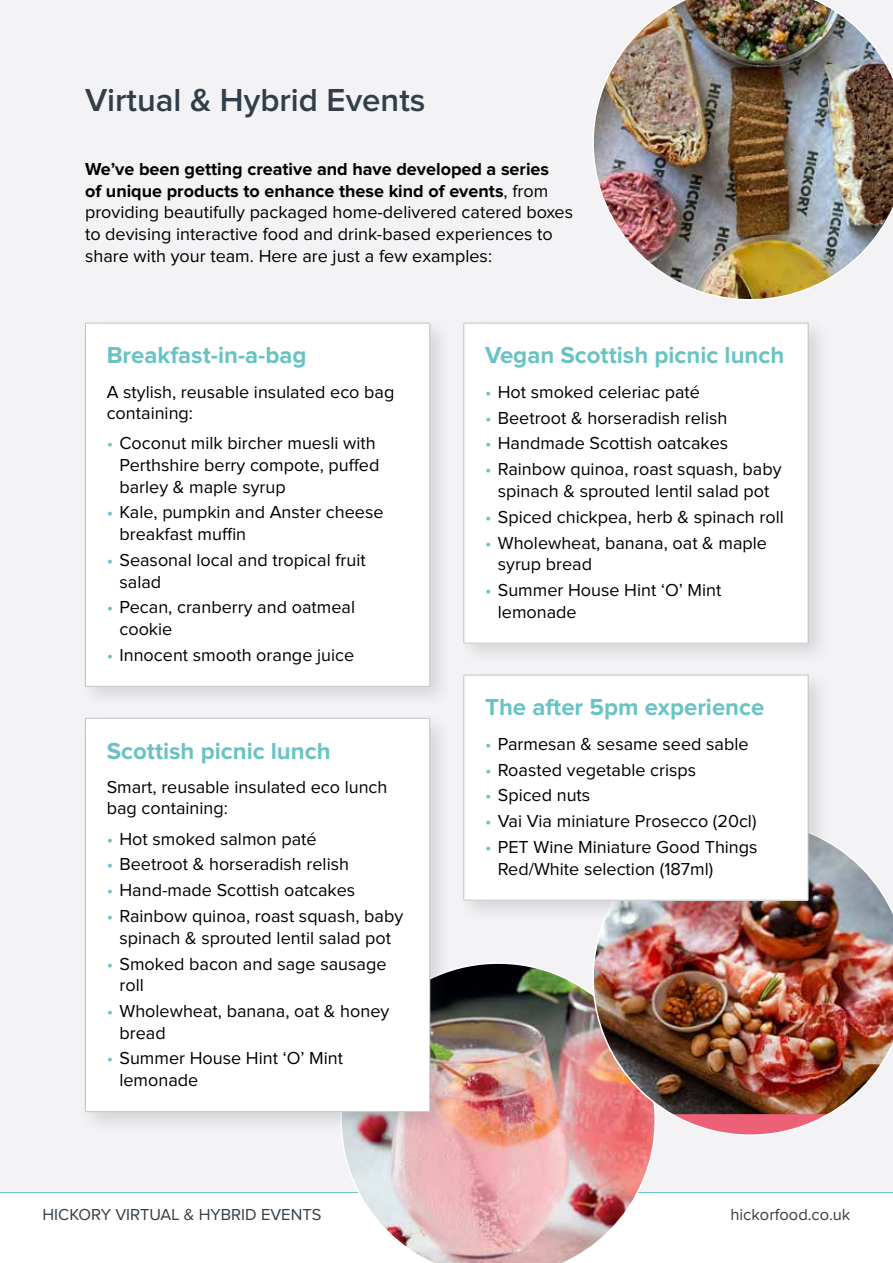
<style>
.page{position:relative;width:893px;height:1263px;background:#fff}
.page>*{position:absolute;margin:0;border:0;box-sizing:border-box;transform-origin:0 0}
.t1{font:600 33px "Proxima Nova";color:#323e48}
.t2{font:700 24px "Proxima Nova";color:#69c3c4}
.t3{font:18px/21.6px "Proxima Nova";color:#000}
.t4{font:16.5px "Proxima Nova";color:#323e48}
.s1{font-weight:700}
.s2{color:#69c3c4}
</style>
<div class="page">
<hr style="left:0;top:1192px;width:893px;height:1px;background:#69c3c4">
<div style="left:0;top:0;width:893px;height:1192px;background:#f3f2f4"></div>
<img style="left:593px;top:0;width:300px;height:300px">
<img style="left:342px;top:1134px;width:313px;height:129px">
<img style="left:592px;top:843px;width:301px;height:293px">
<div style="left:80px;top:317px;width:751px;height:817px;background:#323e48;opacity:.15"></div>
<div style="left:85px;top:323px;width:345px;height:363px;background:#fff"></div>
<hr style="left:85px;top:323px;width:345px;height:1px;background:#c1c1c6">
<hr style="left:85px;top:323px;width:1px;height:363px;background:#c1c1c6">
<hr style="left:429px;top:323px;width:1px;height:363px;background:#c1c1c6">
<hr style="left:85px;top:686px;width:345px;height:1px;background:#c1c1c6">
<div style="left:85px;top:718px;width:345px;height:393px;background:#fff"></div>
<hr style="left:85px;top:718px;width:345px;height:1px;background:#c1c1c6">
<hr style="left:85px;top:718px;width:1px;height:393px;background:#c1c1c6">
<hr style="left:429px;top:718px;width:1px;height:393px;background:#c1c1c6">
<hr style="left:85px;top:1111px;width:345px;height:1px;background:#c1c1c6">
<div style="left:464px;top:323px;width:344px;height:320px;background:#fff"></div>
<hr style="left:464px;top:323px;width:344px;height:1px;background:#c1c1c6">
<hr style="left:464px;top:323px;width:1px;height:320px;background:#c1c1c6">
<hr style="left:808px;top:323px;width:1px;height:320px;background:#c1c1c6">
<hr style="left:464px;top:643px;width:344px;height:1px;background:#c1c1c6">
<div style="left:464px;top:675px;width:344px;height:225px;background:#fff"></div>
<hr style="left:464px;top:675px;width:344px;height:1px;background:#c1c1c6">
<hr style="left:464px;top:675px;width:1px;height:225px;background:#c1c1c6">
<hr style="left:808px;top:675px;width:1px;height:225px;background:#c1c1c6">
<hr style="left:464px;top:900px;width:344px;height:1px;background:#c1c1c6">
<h1 class="t1" style="left:85px;top:85px;width:342px">Virtual &amp; Hybrid Events</h1>
<p class="t3" style="left:85px;top:159px;width:490px"><span class="s1">We’ve been getting creative and have developed a series<br>of unique products to enhance these kind of events</span>, from providing beautifully packaged home-delivered catered boxes to devising interactive food and drink-based experiences to share with your team. Here are just a few examples:</p>
<h2 class="t2" style="left:107px;top:344px;width:201px">Breakfast-in-a-bag</h2>
<p class="t3" style="left:107px;top:382px;width:289px">A stylish, reusable insulated eco bag containing:</p>
<p class="t3" style="left:119px;top:433px;width:261px;text-indent:-13px"><span class="s2">•</span> Coconut milk bircher muesli with<br>Perthshire berry compote, puffed barley &amp; maple syrup</p>
<p class="t3" style="left:119px;top:502px;width:266px;text-indent:-13px"><span class="s2">•</span> Kale, pumpkin and Anster cheese breakfast muffin</p>
<p class="t3" style="left:119px;top:550px;width:248px;text-indent:-13px"><span class="s2">•</span> Seasonal local and tropical fruit salad</p>
<p class="t3" style="left:119px;top:597px;width:237px;text-indent:-13px"><span class="s2">•</span> Pecan, cranberry and oatmeal cookie</p>
<p class="t3" style="left:107px;top:645px;width:249px"><span class="s2">•</span> Innocent smooth orange juice</p>
<h2 class="t2" style="left:107px;top:739px;width:225px">Scottish picnic lunch</h2>
<p class="t3" style="left:107px;top:777px;width:282px">Smart, reusable insulated eco lunch bag containing:</p>
<p class="t3" style="left:107px;top:828px;width:211px"><span class="s2">•</span> Hot smoked salmon paté</p>
<p class="t3" style="left:107px;top:854px;width:244px"><span class="s2">•</span> Beetroot &amp; horseradish relish</p>
<p class="t3" style="left:107px;top:880px;width:250px"><span class="s2">•</span> Hand-made Scottish oatcakes</p>
<p class="t3" style="left:107px;top:906px;width:298px;text-align:center"><span class="s2">•</span> Rainbow quinoa, roast squash, baby spinach &amp; sprouted lentil salad pot</p>
<p class="t3" style="left:119px;top:953px;width:269px;text-indent:-13px"><span class="s2">•</span> Smoked bacon and sage sausage roll</p>
<p class="t3" style="left:119px;top:1001px;width:271px;text-indent:-13px"><span class="s2">•</span> Wholewheat, banana, oat &amp; honey bread</p>
<p class="t3" style="left:119px;top:1048px;width:225px;text-indent:-13px"><span class="s2">•</span> Summer House Hint ‘O’ Mint lemonade</p>
<h2 class="t2" style="left:485px;top:344px;width:301px">Vegan Scottish picnic lunch</h2>
<p class="t3" style="left:485px;top:382px;width:216px"><span class="s2">•</span> Hot smoked celeriac paté</p>
<p class="t3" style="left:485px;top:408px;width:244px"><span class="s2">•</span> Beetroot &amp; horseradish relish</p>
<p class="t3" style="left:485px;top:433px;width:245px"><span class="s2">•</span> Handmade Scottish oatcakes</p>
<p class="t3" style="left:485px;top:459px;width:298px;text-align:center"><span class="s2">•</span> Rainbow quinoa, roast squash, baby spinach &amp; sprouted lentil salad pot</p>
<p class="t3" style="left:485px;top:507px;width:300px"><span class="s2">•</span> Spiced chickpea, herb &amp; spinach roll</p>
<p class="t3" style="left:498px;top:532px;width:271px;text-indent:-13px"><span class="s2">•</span> Wholewheat, banana, oat &amp; maple syrup bread</p>
<p class="t3" style="left:498px;top:580px;width:225px;text-indent:-13px"><span class="s2">•</span> Summer House Hint ‘O’ Mint lemonade</p>
<h2 class="t2" style="left:485px;top:696px;width:281px">The after 5pm experience</h2>
<p class="t3" style="left:485px;top:734px;width:265px"><span class="s2">•</span> Parmesan &amp; sesame seed sable</p>
<p class="t3" style="left:485px;top:759px;width:213px"><span class="s2">•</span> Roasted vegetable crisps</p>
<p class="t3" style="left:485px;top:785px;width:107px"><span class="s2">•</span> Spiced nuts</p>
<p class="t3" style="left:485px;top:811px;width:273px"><span class="s2">•</span> Vai Via miniature Prosecco (20cl)</p>
<p class="t3" style="left:498px;top:837px;width:261px;text-indent:-13px"><span class="s2">•</span> PET Wine Miniature Good Things<br>Red/White selection (187ml)</p>
<p class="t4" style="left:43px;top:1207px;width:280px">HICKORY VIRTUAL &amp; HYBRID EVENTS</p>
<p class="t4" style="left:730px;top:1207px;width:121px">hickorfood.co.uk</p>
</div>
